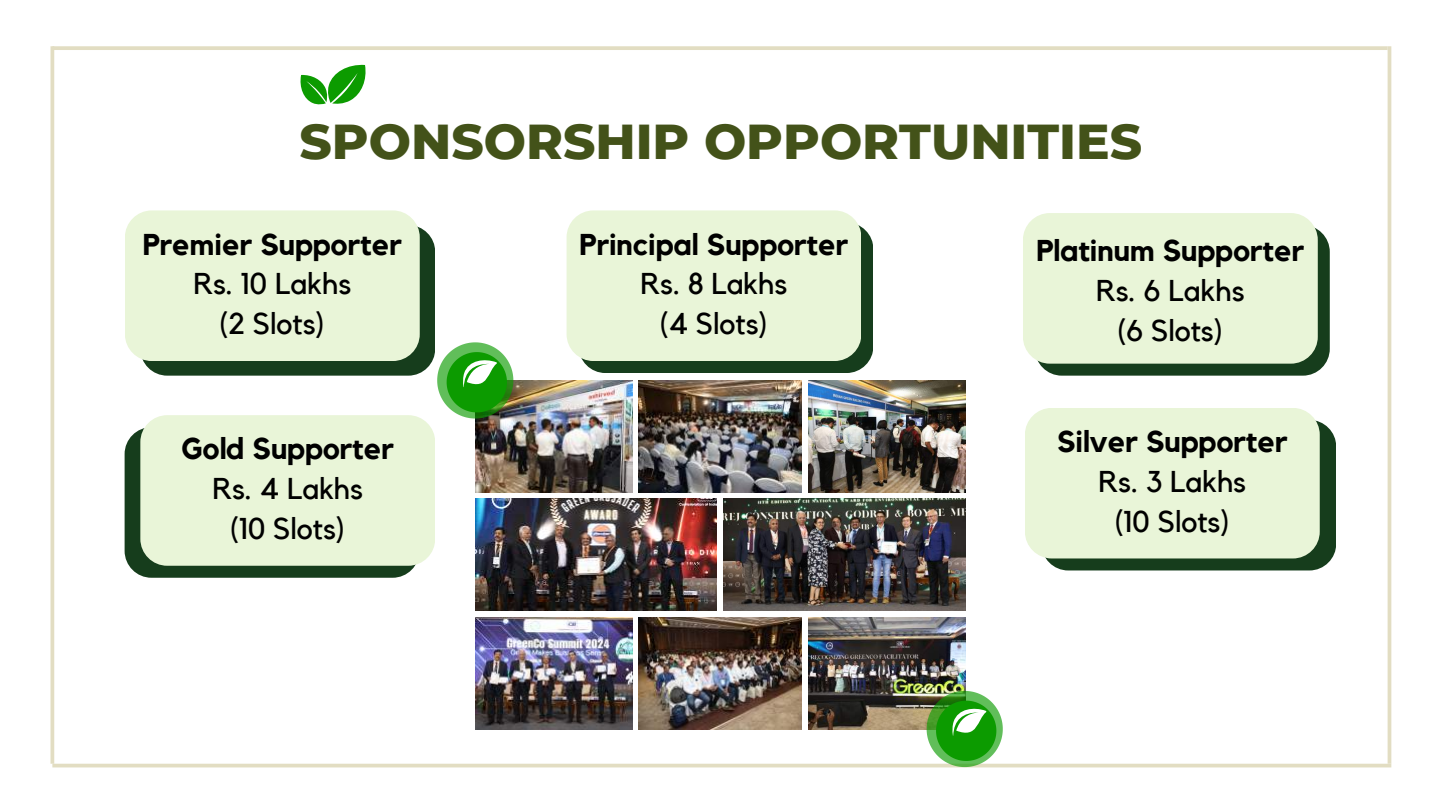
<style>
.page{position:relative;width:1440px;height:810px;background:#fff}
.page>*{position:absolute;margin:0;border:0;box-sizing:border-box;transform-origin:0 0}
.t1{font:800 50px "Montserrat";color:#435219}
.t2{font:30px/39.8px "Kollektif";color:#000;text-align:center}
.t3{font:700 30px "Kollektif";color:#000}
</style>
<div class="page">
<svg style="left:54px;top:46px;width:1334px;height:4px;fill:#e2ddc2"></svg>
<hr style="left:52px;top:764px;width:1339px;height:3px;background:#e2ddc2">
<hr style="left:1388px;top:46px;width:3px;height:718px;background:#e2ddc2">
<svg style="left:300px;top:64px;width:66px;height:41px"></svg>
<hr style="left:51px;top:46px;width:3px;height:718px;background:#e2ddc2">
<div style="left:125px;top:427px;width:294px;height:151px;background:#163d1c;border-radius:27px"></div>
<div style="left:140px;top:415px;width:295px;height:151px;background:#e9f5d8;border-radius:27px"></div>
<div style="left:1041px;top:420px;width:295px;height:150px;background:#163d1c;border-radius:27px"></div>
<div style="left:1025px;top:408px;width:295px;height:150px;background:#e9f5d8;border-radius:27px"></div>
<div style="left:140px;top:225px;width:295px;height:151px;background:#163d1c;border-radius:27px"></div>
<div style="left:125px;top:210px;width:295px;height:151px;background:#e9f5d8;border-radius:27px"></div>
<div style="left:579px;top:222px;width:294px;height:151px;background:#163d1c;border-radius:27px"></div>
<div style="left:567px;top:210px;width:294px;height:151px;background:#e9f5d8;border-radius:27px"></div>
<div style="left:1035px;top:225px;width:295px;height:151px;background:#163d1c;border-radius:27px"></div>
<div style="left:1023px;top:213px;width:295px;height:151px;background:#e9f5d8;border-radius:27px"></div>
<img style="left:475px;top:380px;width:157px;height:112px">
<img style="left:808px;top:380px;width:157px;height:112px">
<img style="left:639px;top:380px;width:163px;height:112px">
<img style="left:475px;top:499px;width:242px;height:112px">
<img style="left:475px;top:617px;width:157px;height:112px">
<img style="left:639px;top:617px;width:163px;height:112px">
<img style="left:808px;top:617px;width:157px;height:112px">
<img style="left:724px;top:499px;width:241px;height:112px">
<svg style="left:437px;top:342px;width:76px;height:77px"></svg>
<svg style="left:927px;top:691px;width:76px;height:76px"></svg>
<h1 class="t1" style="left:300px;top:111px;width:844px">SPONSORSHIP OPPORTUNITIES</h1>
<p class="t3" style="left:143px;top:230px;width:261px">Premier Supporter</p>
<p class="t2" style="left:193px;top:265px;width:159px">Rs. 10 Lakhs (2 Slots)</p>
<p class="t3" style="left:182px;top:435px;width:214px">Gold Supporter</p>
<p class="t2" style="left:212px;top:470px;width:152px">Rs. 4 Lakhs (10 Slots)</p>
<p class="t3" style="left:580px;top:230px;width:270px">Principal Supporter</p>
<p class="t2" style="left:641px;top:265px;width:148px">Rs. 8 Lakhs (4 Slots)</p>
<p class="t3" style="left:1036px;top:237px;width:269px">Platinum Supporter</p>
<p class="t2" style="left:1096px;top:272px;width:150px">Rs. 6 Lakhs (6 Slots)</p>
<p class="t3" style="left:1057px;top:428px;width:232px">Silver Supporter</p>
<p class="t2" style="left:1098px;top:463px;width:149px">Rs. 3 Lakhs (10 Slots)</p>
</div>
